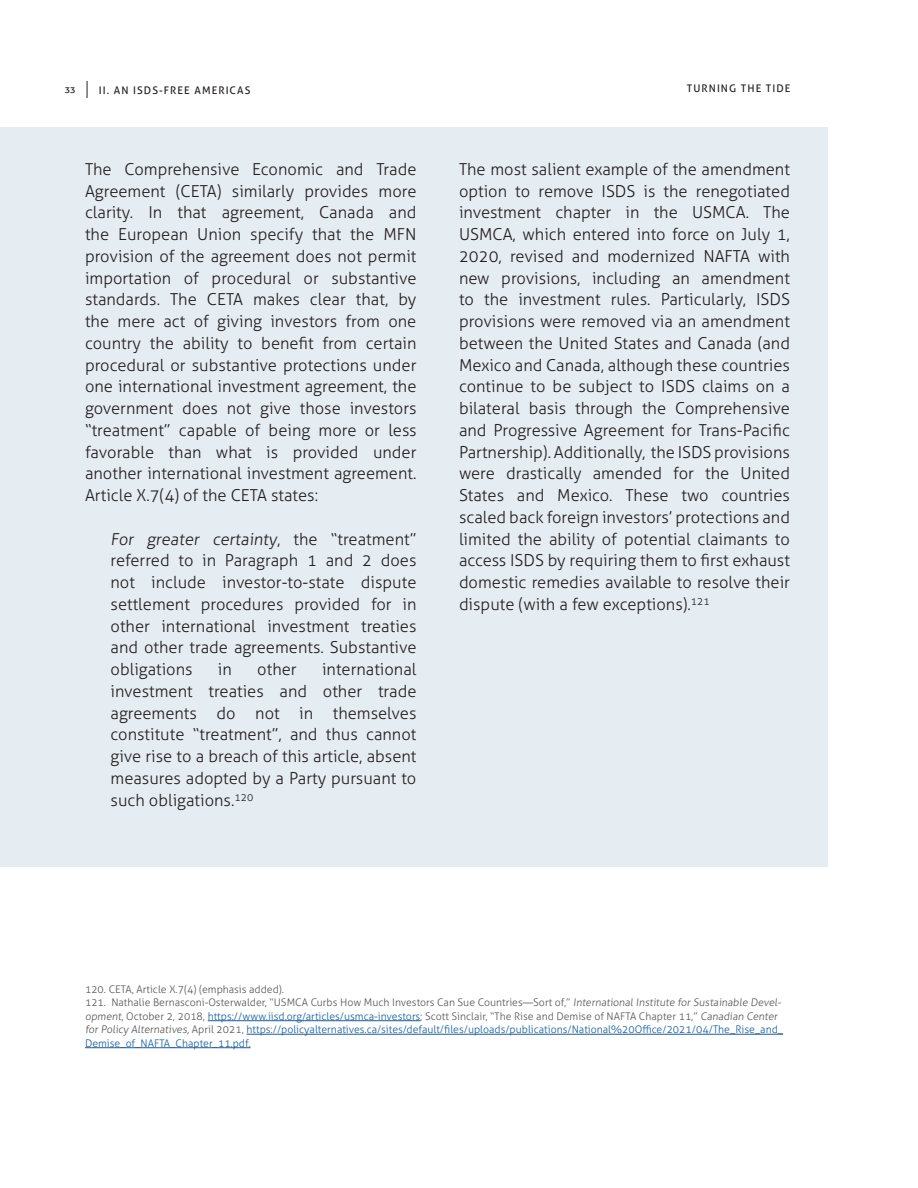
<style>
.page{position:relative;width:918px;height:1188px;background:#fff}
.page>*{position:absolute;margin:0;border:0;box-sizing:border-box;transform-origin:0 0}
.t1{font:300 16.5px/21.8px "Aller";color:#231f20;text-align:justify}
.t2{font:300 10.5px/13.5px "Aller";color:#57585a}
.t3{font:10.5px "Aller";letter-spacing:.1em;color:#231f20}
.s1{color:#175d9e}
</style>
<div class="page">
<svg style="left:87px;top:81px;width:1px;height:17px"></svg>
<div style="left:0;top:128px;width:827px;height:739px;background:#e5edf3"></div>
<hr style="left:208px;top:1020px;width:212px;height:1px;background:#175d9e">
<hr style="left:247px;top:1034px;width:536px;height:1px;background:#175d9e">
<hr style="left:85px;top:1047px;width:166px;height:1px;background:#175d9e">
<p class="t3" style="left:65px;top:83px;width:12px">33</p>
<p class="t3" style="left:99px;top:84px;width:153px">II. AN ISDS-FREE AMERICAS</p>
<p class="t1" style="left:85px;top:158px;width:333px">The Comprehensive Economic and Trade Agreement (CETA) similarly provides more clarity. In that agreement, Canada and the European Union specify that the MFN provision of the agreement does not permit importation of procedural or substantive standards. The CETA makes clear that, by the mere act of giving investors from one country the ability to benefit from certain procedural or substantive protections under one international investment agreement, the government does not give those investors “treatment” capable of being more or less favorable than what is provided under another international investment agreement.<br>Article X.7(4) of the CETA states:</p>
<p class="t1" style="left:111px;top:528px;width:307px">For greater certainty, the “treatment” referred to in Paragraph 1 and 2 does not include investor-to-state dispute settlement procedures provided for in other international investment treaties and other trade agreements. Substantive obligations</p>
<p class="t1" style="left:111px;top:658px;width:307px;text-indent:212px">international investment treaties and other trade agreements do not in themselves constitute “treatment”, and thus cannot give rise to a breach of this article, absent measures adopted by a Party pursuant to such obligations.<sup>120</sup></p>
<p class="t1" style="left:218px;top:658px;width:15px">in</p>
<p class="t1" style="left:257px;top:658px;width:41px">other</p>
<p class="t3" style="left:687px;top:82px;width:105px">TURNING THE TIDE</p>
<p class="t1" style="left:459px;top:158px;width:333px">The most salient example of the amendment option to remove ISDS is the renegotiated investment chapter in the USMCA. The USMCA, which entered into force on July 1, 2020, revised and modernized NAFTA with new provisions, including an amendment to the investment rules. Particularly, ISDS provisions were removed via an amendment between the United States and Canada (and Mexico and Canada, although these countries continue to be subject to ISDS claims on a bilateral basis through the Comprehensive and Progressive Agreement for Trans-Pacific Partnership). Additionally, the ISDS provisions were drastically amended for the United States and Mexico. These two countries scaled back foreign investors’ protections and limited the ability of potential claimants to access ISDS by requiring them to first exhaust domestic remedies available to resolve their dispute (with a few exceptions).<sup>121</sup></p>
<p class="t2" style="left:85px;top:982px;width:201px">120. CETA, Article X.7(4) (emphasis added).</p>
<p class="t2" style="left:85px;top:996px;width:700px">121. Nathalie Bernasconi-Osterwalder, “USMCA Curbs How Much Investors Can Sue Countries—Sort of,” International Institute for Sustainable Devel&shy;opment, October 2, 2018, <span class="s1">https://www.iisd.org/articles/usmca-investors</span>; Scott Sinclair, “The Rise and Demise of NAFTA Chapter 11,” Canadian Center for Policy Alternatives, April 2021, <span class="s1">https://policyalternatives.ca/sites/default/files/uploads/publications/National%20Office/2021/04/The_Rise_and_ Demise_of_NAFTA_Chapter_11.pdf.</span></p>
</div>
